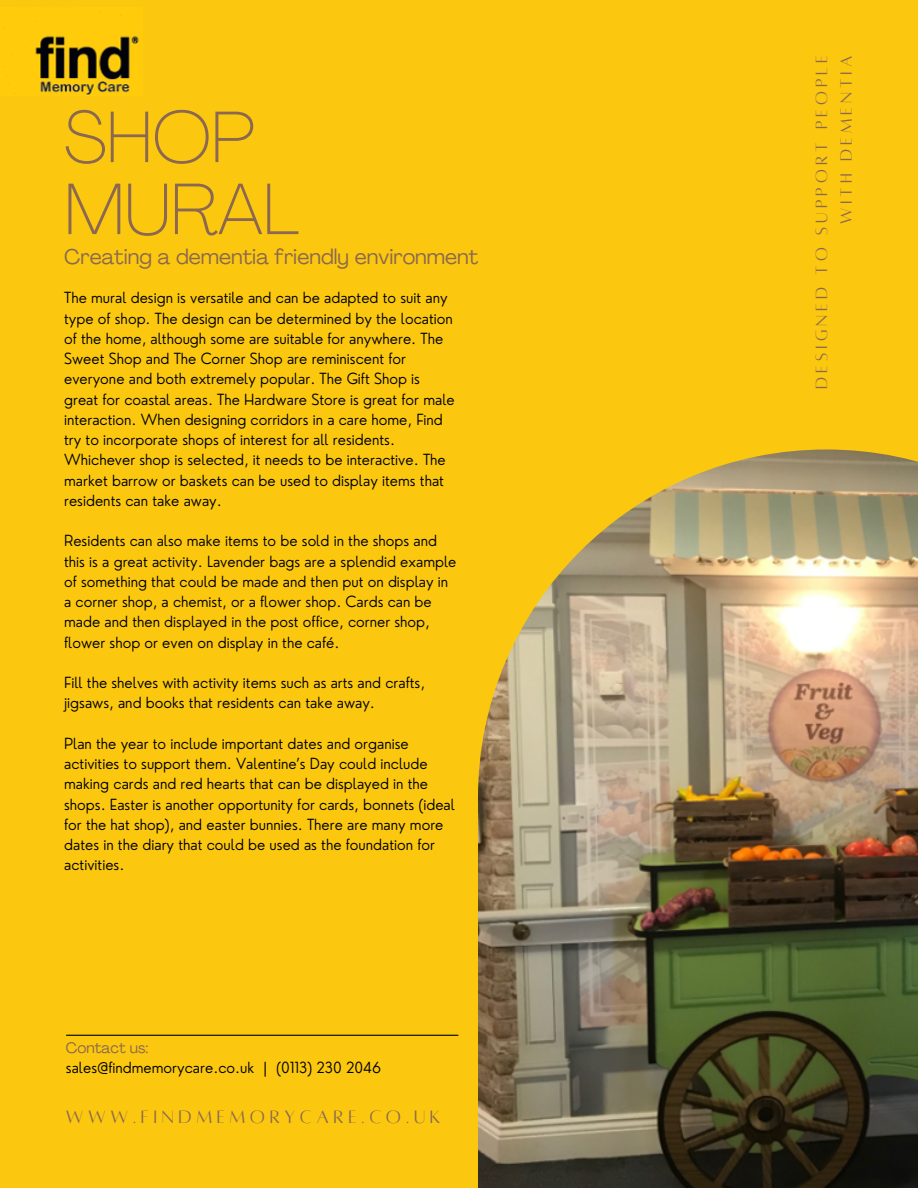
<style>
.page{position:relative;width:918px;height:1188px;background:#fbc80f}
.page>*{position:absolute;margin:0;border:0;box-sizing:border-box;transform-origin:0 0}
.t1{font:100 72px "Agrandir";color:#8b684f}
.t2{font:21px "Agrandir";color:#8b684f}
.t3{font:19.8px "Alta regular";letter-spacing:.23em;color:#8b684f}
.t4{font:18px/24.8px "Alta regular";letter-spacing:.225em;color:#8b684f;text-align:right}
.t5{font:300 15px/20.2px "Nourd";color:#000}
.t6{font:15px "Agrandir";color:#8b684f}
</style>
<div class="page">
<img style="left:478px;top:449px;width:440px;height:739px">
<hr style="left:66px;top:1035px;width:392px;height:1px;background:#000">
<img style="left:4px;top:28px;width:135px;height:67px">
<p class="t1" style="left:64px;top:108px;width:192px">SHOP</p>
<p class="t1" style="left:64px;top:180px;width:237px">MURAL</p>
<p class="t2" style="left:64px;top:248px;width:416px">Creating a dementia friendly environment</p>
<p class="t5" style="left:64px;top:288px;width:392px">The mural design is versatile and can be adapted to suit any type of shop. The design can be determined by the location of the home, although some are suitable for anywhere. The Sweet Shop and The Corner Shop are reminiscent for everyone and both extremely popular. The Gift Shop is great for coastal areas. The Hardware Store is great for male interaction. When designing corridors in a care home, Find try to incorporate shops of interest for all residents.<br>Whichever shop is selected, it needs to be interactive. The market barrow or baskets can be used to display items that residents can take away.</p>
<p class="t5" style="left:64px;top:531px;width:394px">Residents can also make items to be sold in the shops and this is a great activity. Lavender bags are a splendid example of something that could be made and then put on display in a corner shop, a chemist, or a flower shop. Cards can be made and then displayed in the post office, corner shop, flower shop or even on display in the café.</p>
<p class="t5" style="left:64px;top:672px;width:362px">Fill the shelves with activity items such as arts and crafts, jigsaws, and books that residents can take away.</p>
<p class="t5" style="left:64px;top:733px;width:392px">Plan the year to include important dates and organise activities to support them. Valentine’s Day could include making cards and red hearts that can be displayed in the shops. Easter is another opportunity for cards, bonnets (ideal for the hat shop), and easter bunnies. There are many more dates in the diary that could be used as the foundation for activities.</p>
<p class="t6" style="left:66px;top:1042px;width:84px">Contact us:</p>
<p class="t5" style="left:66px;top:1057px;width:317px">sales@findmemorycare.co.uk | (0113) 230 2046</p>
<p class="t3" style="left:66px;top:1107px;width:376px">WWW.FINDMEMORYCARE.CO.UK</p>
<p class="t4" style="left:809px;top:389px;width:334px;rotate:-90deg">DESIGNED TO SUPPORT PEOPLE<br>WITH DEMENTIA</p>
</div>
